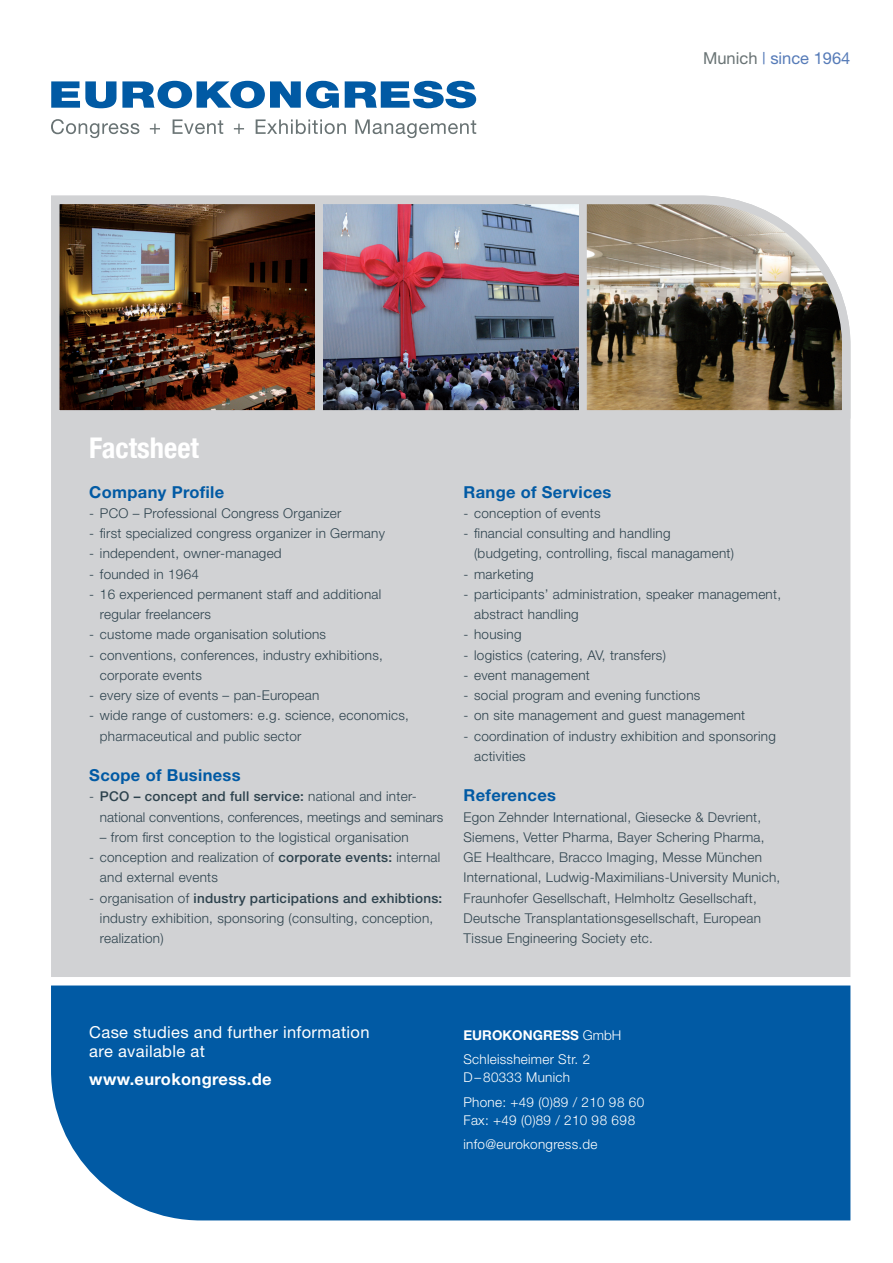
<style>
.page{position:relative;width:893px;height:1263px;background:#fff}
.page>*{position:absolute;margin:0;border:0;box-sizing:border-box;transform-origin:0 0}
.t1{font:700 condensed 28.5px "Helvetica Neue";color:#fff}
.t2{font:700 16.5px "Helvetica Neue";letter-spacing:.02em;color:#015aa4}
.t3{font:16.5px/19.5px "Helvetica Neue";letter-spacing:.02em;color:#fff}
.t4{font:700 16.5px "Helvetica Neue";letter-spacing:.02em;color:#fff}
.t5{font:16.5px "Helvetica Neue";color:#567bb8}
.t6{font:300 13.5px/20.2px "Helvetica Neue";letter-spacing:.02em;color:#2d424d}
.t7{font:300 13.5px/18px "Helvetica Neue";letter-spacing:.02em;color:#fff}
.t8{font:700 13.5px "Helvetica Neue";color:#fff}
.s1{color:#697374}
.s2{font-weight:500}
.s3{font-weight:300}
</style>
<div class="page">
<div style="left:51px;top:423px;width:799px;height:554px;background:#d1d2d4"></div>
<div style="left:51px;top:985px;width:799px;height:235px;background:#015aa4"></div>
<img style="left:51px;top:195px;width:800px;height:228px">
<svg style="left:51px;top:81px;width:288px;height:27px"></svg>
<svg style="left:345px;top:81px;width:131px;height:27px"></svg>
<svg style="left:51px;top:119px;width:88px;height:19px"></svg>
<svg style="left:150px;top:124px;width:10px;height:10px"></svg>
<svg style="left:173px;top:119px;width:50px;height:15px"></svg>
<svg style="left:234px;top:124px;width:10px;height:10px"></svg>
<svg style="left:256px;top:119px;width:90px;height:15px"></svg>
<svg style="left:355px;top:119px;width:121px;height:19px"></svg>
<p class="t5" style="left:703px;top:48px;width:149px"><span class="s1">Munich</span> | since 1964</p>
<p class="t1" style="left:89px;top:430px;width:111px">Factsheet</p>
<p class="t2" style="left:89px;top:482px;width:137px">Company Profile</p>
<p class="t6" style="left:89px;top:503px;width:254px">- PCO – Professional Congress Organizer</p>
<p class="t6" style="left:89px;top:523px;width:297px">- first specialized congress organizer in Germany</p>
<p class="t6" style="left:89px;top:543px;width:194px">- independent, owner-managed</p>
<p class="t6" style="left:89px;top:563px;width:111px">- founded in 1964</p>
<p class="t6" style="left:100px;top:584px;width:283px;text-indent:-11px">- 16 experienced permanent staff and additional regular freelancers</p>
<p class="t6" style="left:89px;top:624px;width:238px">- custome made organisation solutions</p>
<p class="t6" style="left:100px;top:644px;width:284px;text-indent:-11px">- conventions, conferences, industry exhibitions, corporate events</p>
<p class="t6" style="left:89px;top:685px;width:232px">- every size of events – pan-European</p>
<p class="t6" style="left:100px;top:705px;width:311px;text-indent:-11px">- wide range of customers: e.g. science, economics, pharmaceutical and public sector</p>
<p class="t2" style="left:89px;top:765px;width:153px">Scope of Business</p>
<p class="t6" style="left:100px;top:786px;width:345px;text-indent:-11px">- <span class="s2">PCO – concept and full service:</span> national and inter&shy;national conventions, conferences, meetings and seminars</p>
<p class="t6" style="left:100px;top:827px;width:310px">– from first conception to the logistical organisation</p>
<p class="t6" style="left:100px;top:847px;width:342px;text-indent:-11px">- conception and realization of <span class="s2">corporate events:</span> internal and external events</p>
<p class="t6" style="left:100px;top:887px;width:344px;text-indent:-11px">- organisation of <span class="s2">industry participations and exhibtions: </span>industry exhibition, sponsoring (consulting, conception, realization)</p>
<p class="t2" style="left:463px;top:482px;width:149px">Range of Services</p>
<p class="t6" style="left:463px;top:503px;width:139px">- conception of events</p>
<p class="t6" style="left:474px;top:523px;width:261px;text-indent:-11px">- financial consulting and handling (budgeting, controlling, fiscal managament)</p>
<p class="t6" style="left:463px;top:563px;width:72px">- marketing</p>
<p class="t6" style="left:474px;top:584px;width:308px;text-indent:-11px">- participants’ administration, speaker management, abstract handling</p>
<p class="t6" style="left:463px;top:624px;width:59px">- housing</p>
<p class="t6" style="left:463px;top:644px;width:204px">- logistics (catering, AV, transfers)</p>
<p class="t6" style="left:463px;top:665px;width:128px">- event management</p>
<p class="t6" style="left:463px;top:685px;width:238px">- social program and evening functions</p>
<p class="t6" style="left:463px;top:705px;width:283px">- on site management and guest management</p>
<p class="t6" style="left:474px;top:725px;width:303px;text-indent:-11px">- coordination of industry exhibition and sponsoring activities</p>
<p class="t2" style="left:463px;top:785px;width:94px">References</p>
<p class="t6" style="left:463px;top:806px;width:318px">Egon Zehnder International, Giesecke &amp; Devrient, Siemens, Vetter Pharma, Bayer Schering Pharma, GE Healthcare, Bracco Imaging, Messe München International, Ludwig-Maximilians-University Munich, Fraunhofer Gesellschaft, Helmholtz Gesellschaft, Deutsche Transplantationsgesellschaft, European Tissue Engineering Society etc.</p>
<p class="t3" style="left:89px;top:1022px;width:282px">Case studies and further information are available at</p>
<p class="t4" style="left:89px;top:1069px;width:184px">www.eurokongress.de</p>
<p class="t8" style="left:463px;top:1026px;width:159px">EUROKONGRESS <span class="s3">GmbH</span></p>
<p class="t7" style="left:463px;top:1050px;width:128px">Schleissheimer Str. 2<br>D – 80333 Munich</p>
<p class="t7" style="left:463px;top:1092px;width:182px">Phone: +49 (0)89 / 210 98 60<br>Fax: +49 (0)89 / 210 98 698</p>
<p class="t7" style="left:463px;top:1135px;width:135px">info@eurokongress.de</p>
</div>
